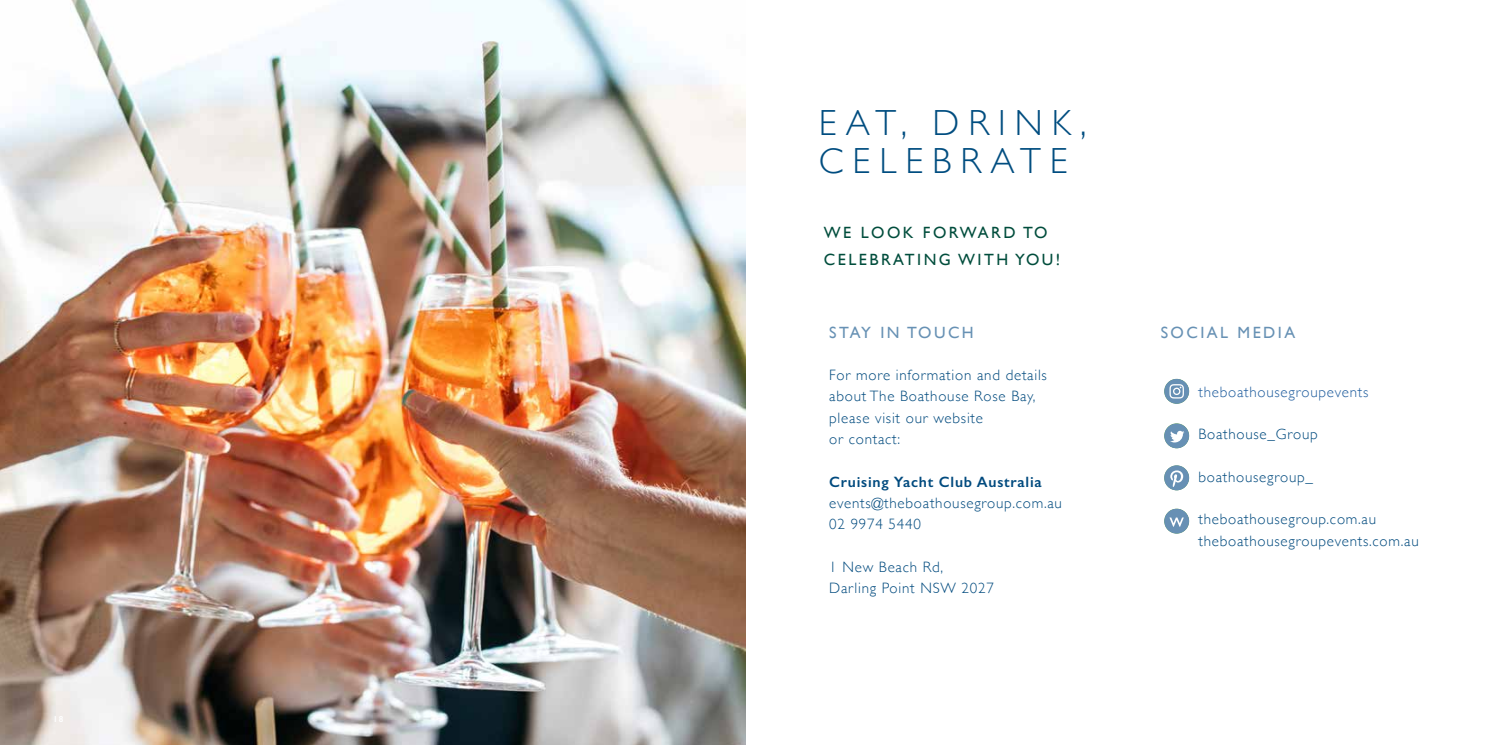
<style>
.page{position:relative;width:1489px;height:745px;background:#fff}
.page>*{position:absolute;margin:0;border:0;box-sizing:border-box;transform-origin:0 0}
.t1{font:300 36.25px/37.5px "Gill Sans";letter-spacing:.25em;color:#004d80}
.t2{font:16.25px/26.2px "Gill Sans";letter-spacing:.15em;color:#004d3c}
.t3{font:16.25px "Gill Sans";letter-spacing:.15em;color:#6791b4}
.t4{font:300 15px/21.2px "Gill Sans";letter-spacing:.05em;color:#004a7e}
.t5{font:600 15px "Gill Sans";letter-spacing:.05em;color:#004a7e}
.t6{font:300 15px "Gill Sans";letter-spacing:.05em;color:#215e9e}
</style>
<div class="page">
<img style="left:0;top:0;width:745px;height:744px">
<svg style="left:1164px;top:378px;width:24px;height:25px"></svg>
<svg style="left:1169px;top:384px;width:14px;height:14px"></svg>
<div style="left:1164px;top:423px;width:24px;height:25px;background:#6790b4;border-radius:50%"></div>
<svg style="left:1170px;top:430px;width:14px;height:12px"></svg>
<div style="left:1164px;top:508px;width:24px;height:25px;background:#6790b4;border-radius:50%"></div>
<svg style="left:1169px;top:517px;width:14px;height:9px"></svg>
<svg style="left:1164px;top:465px;width:24px;height:25px"></svg>
<h1 class="t1" style="left:819px;top:103px;width:269px">EAT, DRINK,<br>CELEBRATE</h1>
<p class="t2" style="left:823px;top:219px;width:238px">WE LOOK FORWARD TO<br>CELEBRATING WITH YOU!</p>
<p class="t3" style="left:829px;top:322px;width:146px">STAY IN TOUCH</p>
<p class="t4" style="left:829px;top:363px;width:219px">For more information and details about The Boathouse Rose Bay, please visit our website<br>or contact:</p>
<p class="t5" style="left:829px;top:472px;width:214px">Cruising Yacht Club Australia</p>
<p class="t4" style="left:829px;top:491px;width:234px">events@theboathousegroup.com.au<br>02 9974 5440</p>
<p class="t4" style="left:829px;top:555px;width:166px">1 New Beach Rd,<br>Darling Point NSW 2027</p>
<p class="t3" style="left:1160px;top:322px;width:136px">SOCIAL MEDIA</p>
<p class="t6" style="left:1198px;top:380px;width:171px">theboathousegroupevents</p>
<p class="t4" style="left:1198px;top:423px;width:121px">Boathouse_Group</p>
<p class="t4" style="left:1198px;top:465px;width:116px">boathousegroup_</p>
<p class="t4" style="left:1198px;top:508px;width:222px">theboathousegroup.com.au theboathousegroupevents.com.au</p>
</div>
